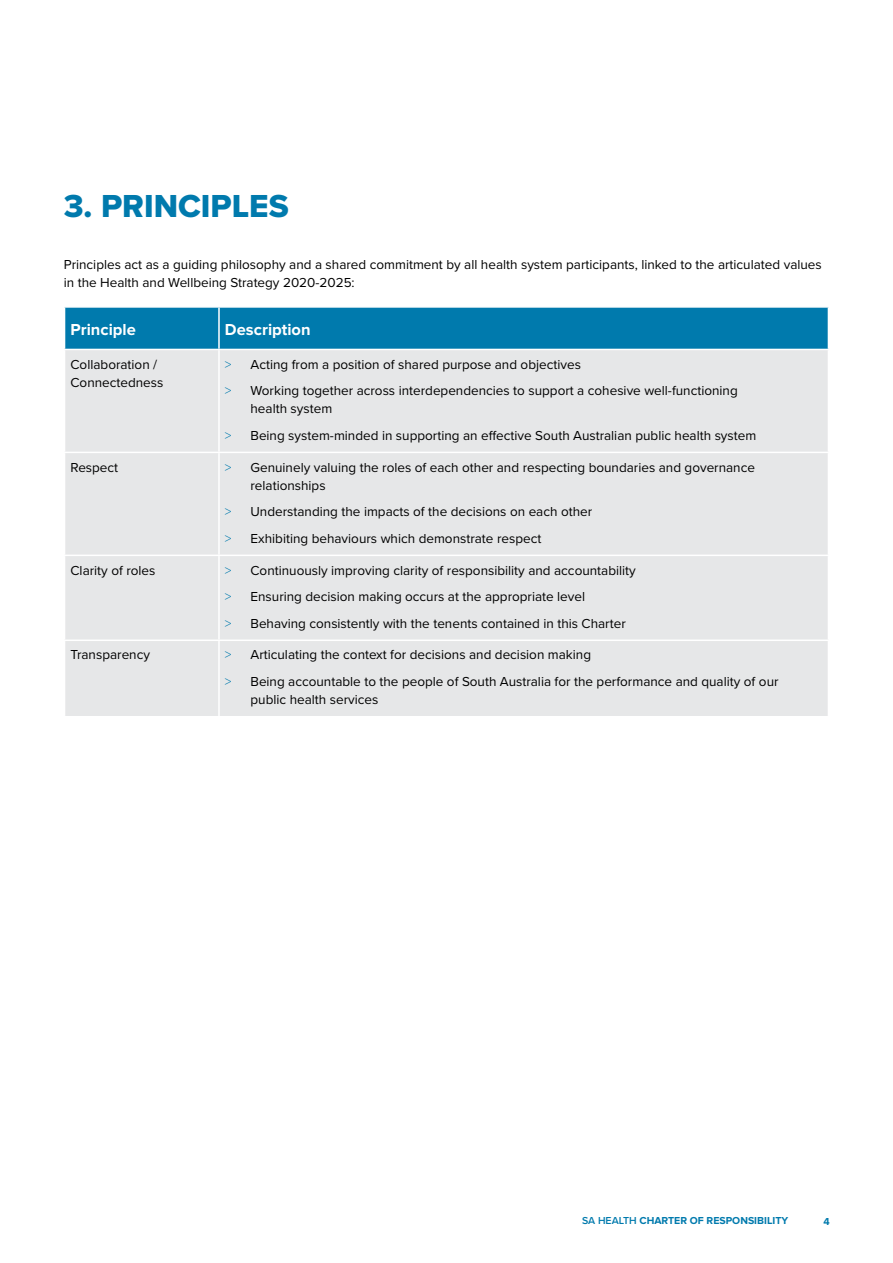
<style>
.page{position:relative;width:893px;height:1263px;background:#fff}
.page>*{position:absolute;margin:0;border:0;box-sizing:border-box;transform-origin:0 0}
.t1{font:33px "Proxima Nova Extrabld";color:#007aad}
.t2{font:700 16.5px "Proxima Nova";color:#fff}
.t3{font:13.5px/26.5px "Proxima Nova";color:#000}
.t4{font:700 10.5px "Proxima Nova";color:#007aad}
.s1{font-weight:300;color:#007aad}
.s2{font-weight:600}
</style>
<div class="page">
<div style="left:65px;top:308px;width:763px;height:41px;background:#007aad"></div>
<div style="left:65px;top:350px;width:763px;height:366px;background:#e6e7e8"></div>
<hr style="left:218px;top:308px;width:2px;height:41px;background:#fff">
<hr style="left:218px;top:350px;width:2px;height:102px;background:#fff">
<hr style="left:64px;top:452px;width:155px;height:1px;background:#fff">
<hr style="left:219px;top:452px;width:610px;height:1px;background:#fff">
<hr style="left:218px;top:453px;width:2px;height:102px;background:#fff">
<hr style="left:64px;top:555px;width:155px;height:1px;background:#fff">
<hr style="left:219px;top:555px;width:610px;height:1px;background:#fff">
<hr style="left:218px;top:556px;width:2px;height:83px;background:#fff">
<hr style="left:64px;top:639px;width:155px;height:2px;background:#fff">
<hr style="left:219px;top:639px;width:610px;height:2px;background:#fff">
<hr style="left:218px;top:641px;width:2px;height:75px;background:#fff">
<h1 class="t1" style="left:64px;top:182px;width:226px">3. PRINCIPLES</h1>
<p class="t3" style="left:64px;top:255px;width:759px;line-height:18px">Principles act as a guiding philosophy and a shared commitment by all health system participants, linked to the articulated values in the Health and Wellbeing Strategy 2020-2025:</p>
<p class="t2" style="left:71px;top:320px;width:67px">Principle</p>
<p class="t2" style="left:225px;top:320px;width:87px">Description</p>
<p class="t3" style="left:71px;top:354px;width:94px;line-height:18px">Collaboration /<br>Connectedness</p>
<p class="t3" style="left:225px;top:350px;width:514px"><span class="s1">&gt;</span> Acting from a position of shared purpose and objectives<br><span class="s1">&gt;</span> Working together across interdependencies to support a cohesive well-functioning</p>
<p class="t3" style="left:225px;top:395px;width:533px;text-indent:26px">health system<br><span class="s1">&gt;</span> Being system-minded in supporting an effective South Australian public health system</p>
<p class="t3" style="left:71px;top:453px;width:49px">Respect</p>
<p class="t3" style="left:250px;top:457px;width:506px;line-height:18px;text-indent:-26px"><span class="s1">&gt;</span> Genuinely valuing the roles of each other and respecting boundaries and governance relationships</p>
<p class="t3" style="left:225px;top:498px;width:369px"><span class="s1">&gt;</span> Understanding the impacts of the decisions on each other <span class="s1">&gt;</span> Exhibiting behaviours which demonstrate respect</p>
<p class="t3" style="left:71px;top:556px;width:86px">Clarity of roles</p>
<p class="t3" style="left:225px;top:556px;width:412px"><span class="s1">&gt;</span> Continuously improving clarity of responsibility and accountability <span class="s1">&gt;</span> Ensuring decision making occurs at the appropriate level<br><span class="s1">&gt;</span> Behaving consistently with the tenents contained in this Charter</p>
<p class="t3" style="left:71px;top:641px;width:81px">Transparency</p>
<p class="t3" style="left:225px;top:641px;width:555px"><span class="s1">&gt;</span> Articulating the context for decisions and decision making<br><span class="s1">&gt;</span> Being accountable to the people of South Australia for the performance and quality of our</p>
<p class="t3" style="left:250px;top:685px;width:129px">public health services</p>
<p class="t4" style="left:582px;top:1215px;width:208px"><span class="s2">SA HEALTH</span> CHARTER OF RESPONSIBILITY</p>
<p class="t4" style="left:824px;top:1215px;width:8px">4</p>
</div>
